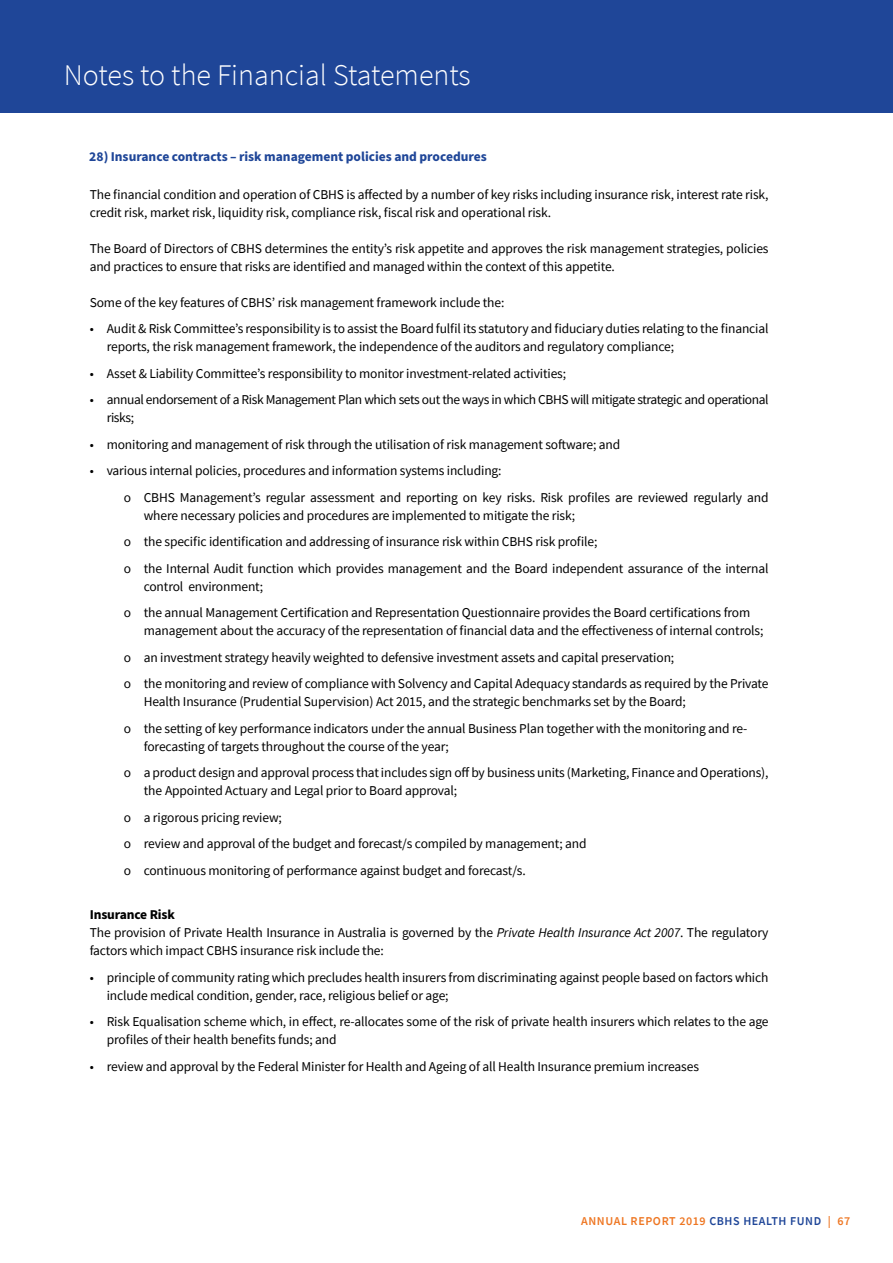
<style>
.page{position:relative;width:893px;height:1263px;background:#fff}
.page>*{position:absolute;margin:0;border:0;box-sizing:border-box;transform-origin:0 0}
.t1{font:300 30px "Source Sans Pro";color:#fff}
.t2{font:13.5px/26.5px "Source Sans Pro";letter-spacing:-.01em;color:#000}
.t3{font:13.5px/18px "Source Sans Pro";letter-spacing:-.03em;color:#000}
.t4{font:700 13.5px "Source Sans Pro";color:#1f4698}
.t5{font:600 12px "Source Sans Pro";letter-spacing:.05em;color:#ee7622}
.s1{font-weight:700}
.s2{font-style:italic}
.s3{color:#1f4698}
</style>
<div class="page">
<div style="left:0;top:0;width:893px;height:113px;background:#1f4698"></div>
<h1 class="t1" style="left:64px;top:57px;width:408px">Notes to the Financial Statements</h1>
<p class="t4" style="left:89px;top:147px;width:399px">28) Insurance contracts – risk management policies and procedures</p>
<p class="t2" style="left:90px;top:185px;width:680px;line-height:18px">The financial condition and operation of CBHS is affected by a number of key risks including insurance risk, interest rate risk, credit risk, market risk, liquidity risk, compliance risk, fiscal risk and operational risk.</p>
<p class="t2" style="left:90px;top:239px;width:680px;line-height:18px">The Board of Directors of CBHS determines the entity’s risk appetite and approves the risk management strategies, policies and practices to ensure that risks are identified and managed within the context of this appetite.</p>
<p class="t2" style="left:90px;top:289px;width:416px">Some of the key features of CBHS’ risk management framework include the:</p>
<p class="t2" style="left:107px;top:320px;width:663px;line-height:18px;text-indent:-17px">• Audit &amp; Risk Committee’s responsibility is to assist the Board fulfil its statutory and fiduciary duties relating to the financial reports, the risk management framework, the independence of the auditors and regulatory compliance;</p>
<p class="t2" style="left:90px;top:360px;width:478px">• Asset &amp; Liability Committee’s responsibility to monitor investment-related activities;</p>
<p class="t3" style="left:107px;top:391px;width:663px;text-indent:-17px">• annual endorsement of a Risk Management Plan which sets out the ways in which CBHS will mitigate strategic and operational risks;</p>
<p class="t2" style="left:90px;top:431px;width:532px">• monitoring and management of risk through the utilisation of risk management software; and</p>
<p class="t2" style="left:124px;top:457px;width:646px;text-indent:-34px">• various internal policies, procedures and information systems including:<br>o CBHS Management’s regular assessment and reporting on key risks. Risk profiles are reviewed regularly and</p>
<p class="t2" style="left:124px;top:502px;width:646px;text-indent:20px">where necessary policies and procedures are implemented to mitigate the risk;<br>o the specific identification and addressing of insurance risk within CBHS risk profile;<br>o the Internal Audit function which provides management and the Board independent assurance of the internal</p>
<p class="t2" style="left:124px;top:573px;width:628px;text-indent:20px">control environment;<br>o the annual Management Certification and Representation Questionnaire provides the Board certifications from</p>
<p class="t2" style="left:124px;top:617px;width:646px;text-indent:20px">management about the accuracy of the representation of financial data and the effectiveness of internal controls; o an investment strategy heavily weighted to defensive investment assets and capital preservation;<br>o the monitoring and review of compliance with Solvency and Capital Adequacy standards as required by the Private</p>
<p class="t2" style="left:124px;top:688px;width:625px;text-indent:20px">Health Insurance (Prudential Supervision) Act 2015, and the strategic benchmarks set by the Board;<br>o the setting of key performance indicators under the annual Business Plan together with the monitoring and re-</p>
<p class="t2" style="left:124px;top:733px;width:646px;text-indent:20px">forecasting of targets throughout the course of the year;<br>o a product design and approval process that includes sign off by business units (Marketing, Finance and Operations),</p>
<p class="t2" style="left:124px;top:777px;width:464px;text-indent:20px">the Appointed Actuary and Legal prior to Board approval;<br>o a rigorous pricing review;<br>o review and approval of the budget and forecast/s compiled by management; and o continuous monitoring of performance against budget and forecast/s.</p>
<p class="t2" style="left:90px;top:906px;width:680px;line-height:18px"><span class="s1">Insurance Risk<br></span>The provision of Private Health Insurance in Australia is governed by the <span class="s2">Private Health Insurance Act 2007</span>. The regulatory factors which impact CBHS insurance risk include the:</p>
<p class="t2" style="left:107px;top:968px;width:663px;line-height:18px;text-indent:-17px">• principle of community rating which precludes health insurers from discriminating against people based on factors which include medical condition, gender, race, religious belief or age;</p>
<p class="t2" style="left:107px;top:1013px;width:663px;line-height:18px;text-indent:-17px">• Risk Equalisation scheme which, in effect, re-allocates some of the risk of private health insurers which relates to the age profiles of their health benefits funds; and</p>
<p class="t2" style="left:90px;top:1053px;width:611px">• review and approval by the Federal Minister for Health and Ageing of all Health Insurance premium increases</p>
<p class="t5" style="left:581px;top:1213px;width:271px">ANNUAL REPORT 2019 <span class="s3">CBHS HEALTH FUND</span> | 67</p>
</div>
